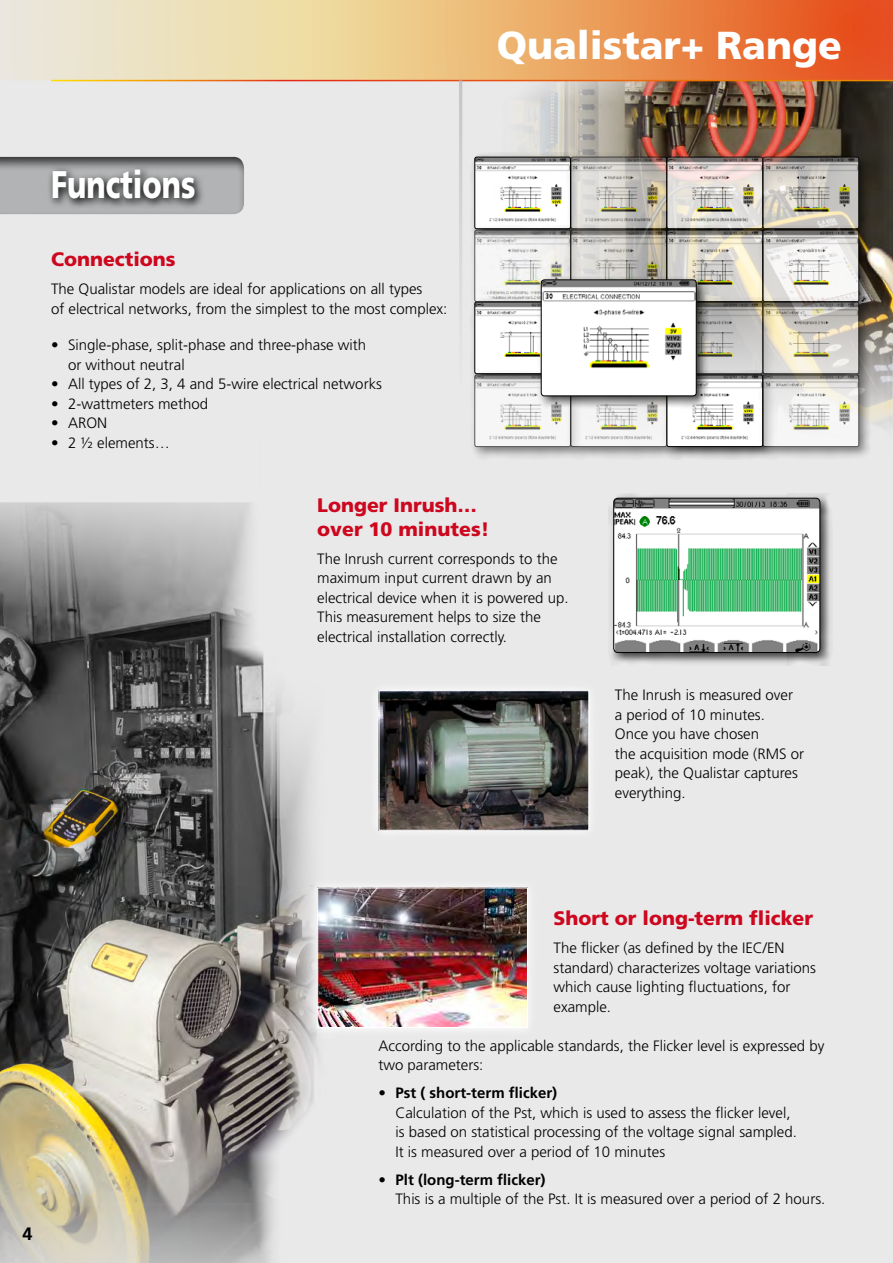
<style>
.page{position:relative;width:893px;height:1263px;background:#e9e9ea}
.page>*{position:absolute;margin:0;border:0;box-sizing:border-box;transform-origin:0 0}
.t1{font:900 39px "Frutiger LT Std";color:#fff}
.t2{font:900 38.4px "Frutiger LT Std";color:#fff;scale:.75 1}
.t3{font:900 19.5px/23.4px "Frutiger LT Std";color:#cd071e}
.t4{font:700 18px "Frutiger LT Std";color:#000}
.t5{font:300 15px/19.5px "Frutiger LT Std";color:#000}
.t6{font:700 15px "Frutiger LT Std";color:#000}
</style>
<div class="page">
<svg style="left:0;top:502px;width:318px;height:761px;background:#8b8982"></svg>
<img style="left:482px;top:81px;width:411px;height:347px">
<svg style="left:0;top:0;width:893px;height:81px;background:#ebb17d"></svg>
<hr style="left:51px;top:80px;width:842px;height:1px;background:#fff">
<hr style="left:459px;top:80px;width:3px;height:305px;background:#b1b3b4">
<div style="left:0;top:144px;width:257px;height:71px;background:#000;opacity:.75"></div>
<svg style="left:47px;top:164px;width:158px;height:45px;background:#7f8181"></svg>
<img style="left:380px;top:692px;width:207px;height:137px">
<div style="left:378px;top:690px;width:211px;height:141px;border:1px solid #fff"></div>
<svg style="left:308px;top:878px;width:221px;height:160px"></svg>
<img style="left:319px;top:889px;width:207px;height:137px">
<div style="left:317px;top:887px;width:211px;height:141px;border:1px solid #fff"></div>
<div style="left:470px;top:152px;width:113px;height:90px;background:#000;opacity:.75"></div>
<img style="left:475px;top:157px;width:91px;height:68px">
<div style="left:475px;top:157px;width:96px;height:72px;border:1px solid #000;border-radius:2px"></div>
<div style="left:470px;top:225px;width:113px;height:90px;background:#000;opacity:.75"></div>
<div style="left:475px;top:230px;width:96px;height:72px;border:1px solid #000;border-radius:2px"></div>
<div style="left:566px;top:152px;width:113px;height:90px;background:#000;opacity:.75"></div>
<img style="left:571px;top:157px;width:91px;height:68px">
<div style="left:571px;top:157px;width:96px;height:72px;border:1px solid #000;border-radius:2px"></div>
<div style="left:566px;top:225px;width:113px;height:90px;background:#000;opacity:.75"></div>
<div style="left:571px;top:230px;width:96px;height:72px;border:1px solid #000;border-radius:2px"></div>
<div style="left:662px;top:152px;width:114px;height:90px;background:#000;opacity:.75"></div>
<img style="left:667px;top:157px;width:91px;height:68px">
<div style="left:667px;top:157px;width:96px;height:72px;border:1px solid #000;border-radius:2px"></div>
<div style="left:662px;top:225px;width:114px;height:90px;background:#000;opacity:.75"></div>
<div style="left:667px;top:230px;width:96px;height:72px;border:1px solid #000;border-radius:2px"></div>
<div style="left:758px;top:152px;width:114px;height:90px;background:#000;opacity:.75"></div>
<div style="left:763px;top:157px;width:96px;height:72px;border:1px solid #000;border-radius:2px"></div>
<div style="left:758px;top:225px;width:114px;height:90px;background:#000;opacity:.75"></div>
<div style="left:763px;top:230px;width:96px;height:72px;border:1px solid #000;border-radius:2px"></div>
<div style="left:470px;top:297px;width:113px;height:90px;background:#000;opacity:.75"></div>
<div style="left:475px;top:302px;width:96px;height:72px;border:1px solid #000;border-radius:2px"></div>
<div style="left:470px;top:370px;width:113px;height:90px;background:#000;opacity:.75"></div>
<div style="left:475px;top:375px;width:96px;height:72px;border:1px solid #000;border-radius:2px"></div>
<div style="left:566px;top:370px;width:113px;height:90px;background:#000;opacity:.75"></div>
<img style="left:571px;top:409px;width:91px;height:38px">
<div style="left:571px;top:375px;width:96px;height:72px;border:1px solid #000;border-radius:2px"></div>
<div style="left:662px;top:297px;width:114px;height:90px;background:#000;opacity:.75"></div>
<div style="left:662px;top:370px;width:114px;height:90px;background:#000;opacity:.75"></div>
<div style="left:667px;top:375px;width:96px;height:72px;border:1px solid #000;border-radius:2px"></div>
<div style="left:758px;top:297px;width:114px;height:90px;background:#000;opacity:.75"></div>
<div style="left:763px;top:302px;width:96px;height:72px;border:1px solid #000;border-radius:2px"></div>
<div style="left:758px;top:370px;width:114px;height:90px;background:#000;opacity:.75"></div>
<div style="left:763px;top:375px;width:96px;height:72px;border:1px solid #000;border-radius:2px"></div>
<div style="left:537px;top:276px;width:172px;height:133px;background:#000;opacity:.75"></div>
<img style="left:541px;top:281px;width:154px;height:115px">
<div style="left:541px;top:279px;width:156px;height:117px;border:1px solid #000;border-radius:3px"></div>
<div style="left:609px;top:493px;width:224px;height:173px;background:#000;opacity:.75"></div>
<img style="left:614px;top:498px;width:206px;height:154px">
<div style="left:613px;top:498px;width:207px;height:155px;border:1px solid #000;border-radius:4px"></div>
<h2 class="t2" style="left:51px;top:162px;width:194px">Functions</h2>
<h3 class="t3" style="left:51px;top:248px;width:126px">Connections</h3>
<p class="t5" style="left:51px;top:280px;width:398px">The Qualistar models are ideal for applications on all types<br>of electrical networks, from the simplest to the most complex:</p>
<p class="t5" style="left:68px;top:336px;width:300px;text-indent:-17px">• Single-phase, split-phase and three-phase with or without neutral</p>
<p class="t5" style="left:51px;top:375px;width:332px">• All types of 2, 3, 4 and 5-wire electrical networks</p>
<p class="t5" style="left:51px;top:394px;width:159px">• 2-wattmeters method</p>
<p class="t5" style="left:51px;top:414px;width:58px">• ARON</p>
<p class="t5" style="left:51px;top:433px;width:120px">• 2 ½ elements…</p>
<h1 class="t1" style="left:497px;top:22px;width:347px">Qualistar+ Range</h1>
<h3 class="t3" style="left:317px;top:494px;width:174px">Longer Inrush… over 10 minutes!</h3>
<p class="t5" style="left:317px;top:549px;width:253px">The Inrush current corresponds to the maximum input current drawn by an electrical device when it is powered up.<br>This measurement helps to size the electrical installation correctly.</p>
<p class="t5" style="left:615px;top:686px;width:191px">The Inrush is measured over a period of 10 minutes.<br>Once you have chosen<br>the acquisition mode (RMS or peak), the Qualistar captures everything.</p>
<p class="t4" style="left:23px;top:1223px;width:12px">4</p>
<h3 class="t3" style="left:554px;top:906px;width:261px">Short or long-term flicker</h3>
<p class="t5" style="left:554px;top:938px;width:264px">The flicker (as defined by the IEC/EN standard) characterizes voltage variations which cause lighting fluctuations, for example.</p>
<p class="t5" style="left:378px;top:1036px;width:447px">According to the applicable standards, the Flicker level is expressed by two parameters:</p>
<p class="t6" style="left:378px;top:1084px;width:180px">• Pst ( short-term flicker)</p>
<p class="t5" style="left:395px;top:1103px;width:403px">Calculation of the Pst, which is used to assess the flicker level, is based on statistical processing of the voltage signal sampled.<br>It is measured over a period of 10 minutes</p>
<p class="t6" style="left:378px;top:1170px;width:169px">• Plt (long-term flicker)</p>
<p class="t5" style="left:395px;top:1189px;width:431px">This is a multiple of the Pst. It is measured over a period of 2 hours.</p>
</div>
